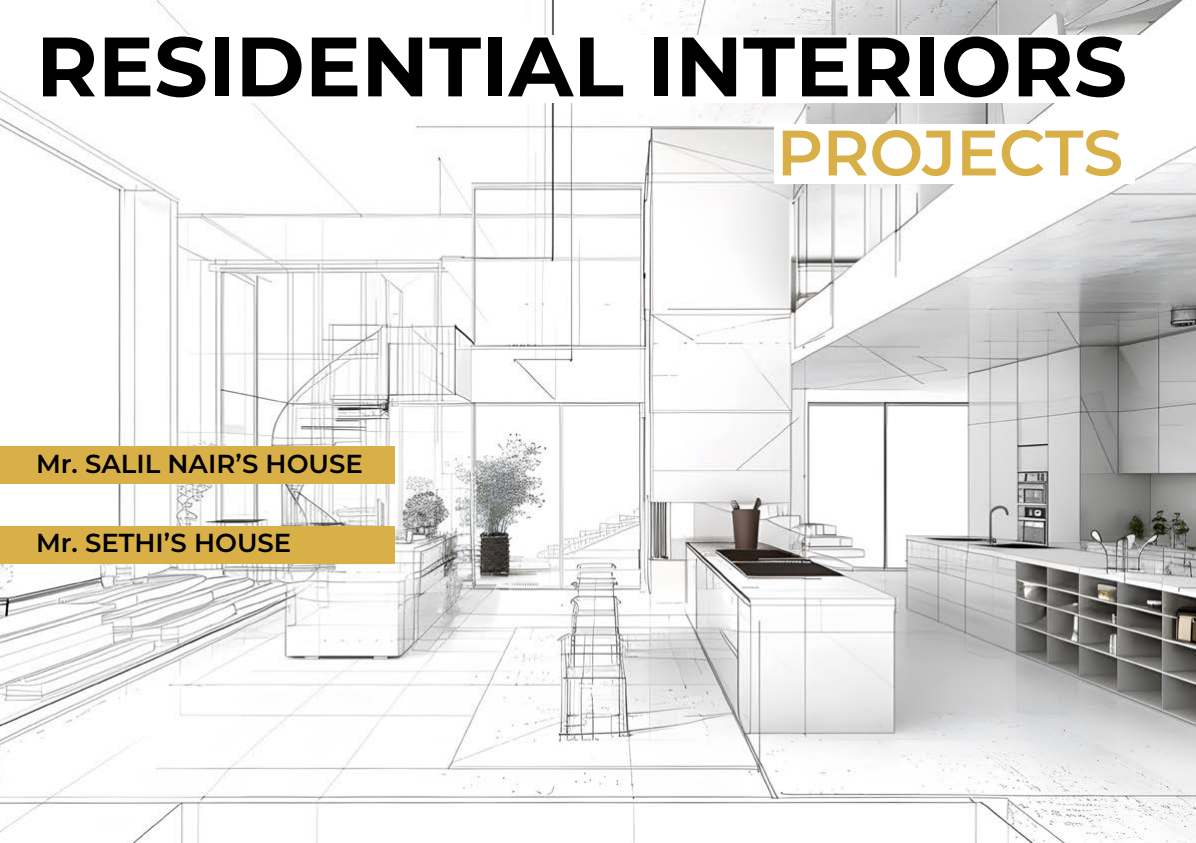
<style>
.page{position:relative;width:1196px;height:843px;background:#fff}
.page>*{position:absolute;margin:0;border:0;box-sizing:border-box;transform-origin:0 0}
.t1{font:700 84px "Montserrat";color:#000}
.t2{font:600 64px "Montserrat";letter-spacing:-.005em;color:#d9b048}
.t3{font:600 26px "Montserrat";color:#000}
</style>
<div class="page">
<img style="left:0;top:0;width:1195px;height:842px">
<div style="left:774px;top:124px;width:360px;height:60px;background:#fff"></div>
<div style="left:0;top:446px;width:395px;height:37px;background:#d9b048"></div>
<div style="left:0;top:526px;width:395px;height:37px;background:#d9b048"></div>
<div style="left:36px;top:35px;width:1107px;height:68px;background:#fff"></div>
<h1 class="t1" style="left:36px;top:6px;width:1092px">RESIDENTIAL INTERIORS</h1>
<p class="t3" style="left:36px;top:445px;width:328px">Mr. SALIL NAIR’S HOUSE</p>
<p class="t3" style="left:36px;top:524px;width:257px">Mr. SETHI’S HOUSE</p>
<h2 class="t2" style="left:776px;top:107px;width:348px">PROJECTS</h2>
</div>
